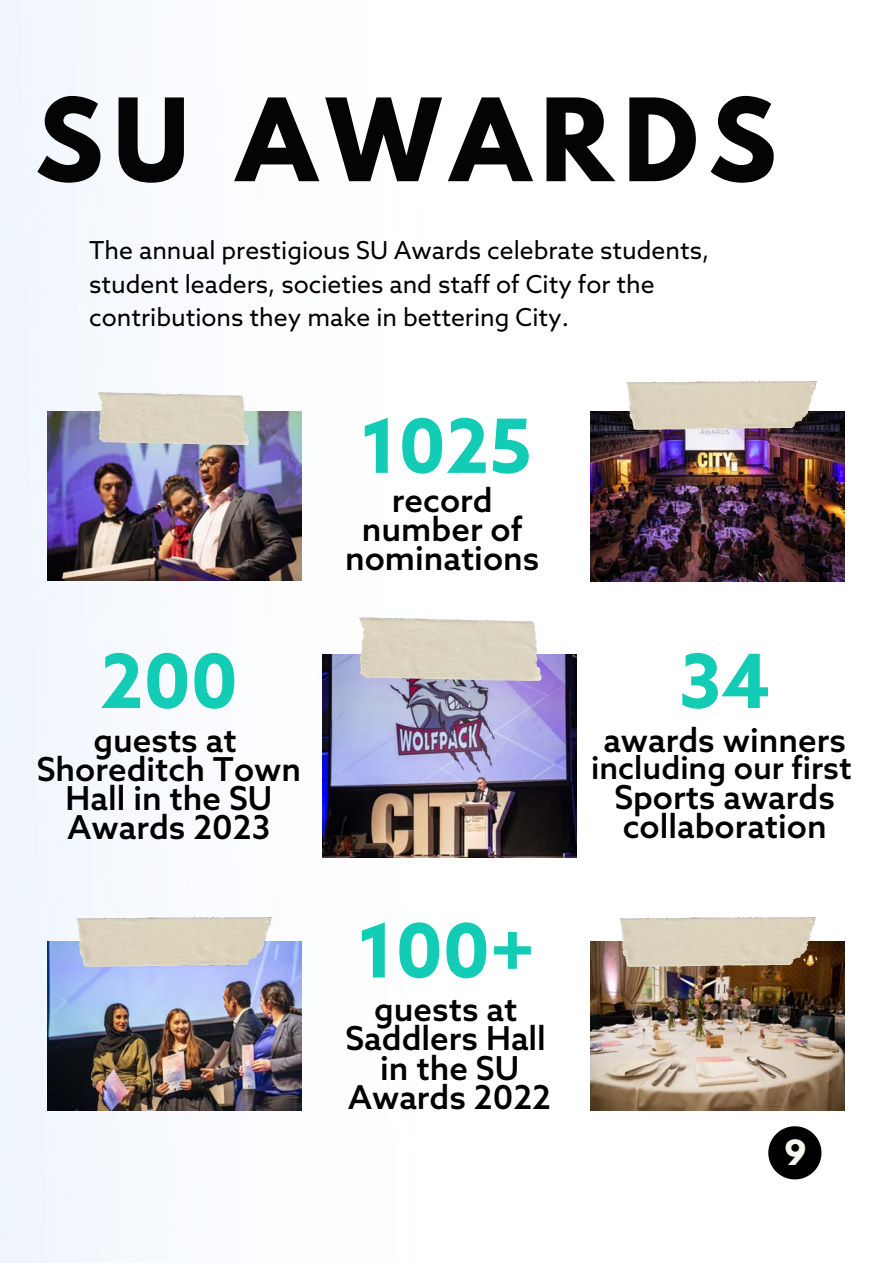
<style>
.page{position:relative;width:893px;height:1264px;background:#fff}
.page>*{position:absolute;margin:0;border:0;box-sizing:border-box;transform-origin:0 0}
.t1{font:700 101.4px "League Spartan";letter-spacing:.1em;color:#040404}
.t2{font:700 75px "Azo Sans";color:#13ccb5}
.t3{font:500 33px/29.2px "Azo Sans";color:#000;text-align:center}
.t4{font:500 31.5px "Azo Sans";color:#000}
.t5{font:700 30.75px "League Spartan";color:#f6f5ee}
.t6{font:24.75px/33.8px "Azo Sans";color:#000}
</style>
<div class="page">
<svg style="left:768px;top:1126px;width:53px;height:53px"></svg>
<img style="left:0;top:0;width:565px;height:1262px">
<img style="left:323px;top:654px;width:253px;height:203px">
<img style="left:359px;top:617px;width:184px;height:63px">
<img style="left:47px;top:411px;width:254px;height:169px">
<img style="left:98px;top:392px;width:152px;height:52px">
<img style="left:47px;top:941px;width:254px;height:169px">
<img style="left:77px;top:917px;width:195px;height:49px">
<img style="left:590px;top:411px;width:254px;height:170px">
<img style="left:626px;top:382px;width:190px;height:47px">
<img style="left:590px;top:941px;width:254px;height:169px">
<img style="left:619px;top:917px;width:196px;height:49px">
<p class="t1" style="left:35px;top:90px;width:743px">SU AWARDS</p>
<p class="t6" style="left:89px;top:235px;width:621px">The annual prestigious SU Awards celebrate students, student leaders, societies and staff of City for the contributions they make in bettering City.</p>
<p class="t2" style="left:100px;top:642px;width:139px">200</p>
<p class="t3" style="left:93px;top:728px;width:145px">guests at</p>
<p class="t3" style="left:37px;top:757px;width:266px">Shoreditch Town<br>Hall in the SU<br>Awards 2023</p>
<p class="t2" style="left:360px;top:407px;width:173px">1025</p>
<p class="t3" style="left:345px;top:488px;width:196px">record number of nominations</p>
<p class="t2" style="left:357px;top:912px;width:179px">100+</p>
<p class="t3" style="left:374px;top:997px;width:145px">guests at</p>
<p class="t3" style="left:345px;top:1026px;width:202px">Saddlers Hall</p>
<p class="t3" style="left:348px;top:1055px;width:204px">in the SU<br>Awards 2022</p>
<p class="t2" style="left:678px;top:642px;width:93px">34</p>
<p class="t3" style="left:603px;top:728px;width:244px">awards winners</p>
<p class="t4" style="left:591px;top:751px;width:262px">including our first</p>
<p class="t3" style="left:614px;top:785px;width:222px;text-align:left">Sports awards collaboration</p>
<p class="t5" style="left:784px;top:1137px;width:23px">9</p>
</div>
